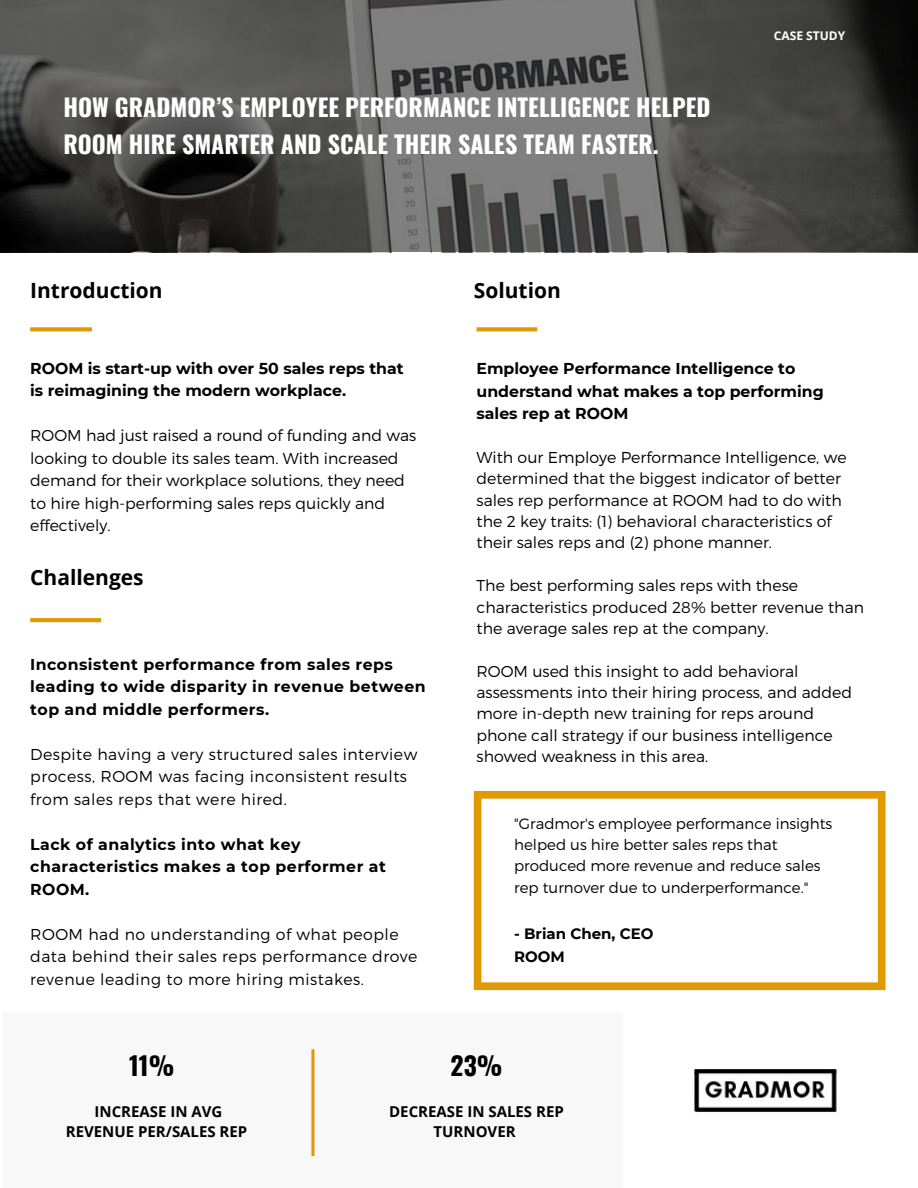
<style>
.page{position:relative;width:918px;height:1188px;background:#fff}
.page>*{position:absolute;margin:0;border:0;box-sizing:border-box;transform-origin:0 0}
.t1{font:700 25.5px "Oswald";color:#000}
.t2{font:700 24px/37.2px "Oswald";color:#fff}
.t3{font:700 21px "Open Sans";color:#000}
.t4{font:300 15.75px/21.3px "Montserrat";color:#000}
.t5{font:300 15.75px/22.5px "Montserrat";letter-spacing:.03em;color:#000}
.t6{font:700 15.75px/22.5px "Montserrat";letter-spacing:.03em;color:#000}
.t7{font:700 15.75px/22.5px "Montserrat";color:#000}
.t8{font:300 15px/21.3px "Montserrat";color:#000}
.t9{font:700 15px/20.2px "Open Sans";color:#000;text-align:center}
.t10{font:700 15px/23.7px "Montserrat";color:#000}
.t11{font:700 12px "Open Sans";color:#fff}
</style>
<div class="page">
<svg style="left:30px;top:327px;width:62px;height:4px"></svg>
<svg style="left:30px;top:618px;width:71px;height:4px"></svg>
<div style="left:2px;top:1012px;width:621px;height:176px;background:#f8f8f8"></div>
<svg style="left:0;top:0;width:918px;height:252px;background:#505050"></svg>
<svg style="left:311px;top:1049px;width:3px;height:107px"></svg>
<img style="left:695px;top:1069px;width:142px;height:44px">
<svg style="left:477px;top:327px;width:60px;height:4px"></svg>
<svg style="left:474px;top:791px;width:412px;height:199px"></svg>
<h2 class="t2" style="left:63px;top:87px;width:649px">HOW GRADMOR’S EMPLOYEE PERFORMANCE INTELLIGENCE HELPED<br>ROOM HIRE SMARTER AND SCALE THEIR SALES TEAM FASTER.</h2>
<h3 class="t3" style="left:30px;top:276px;width:134px">Introduction</h3>
<h3 class="t3" style="left:474px;top:276px;width:89px">Solution</h3>
<p class="t11" style="left:774px;top:27px;width:73px">CASE STUDY</p>
<p class="t7" style="left:30px;top:357px;width:375px">ROOM is start-up with over 50 sales reps that is reimagining the modern workplace.</p>
<p class="t4" style="left:30px;top:423px;width:388px;line-height:22.5px">ROOM had just raised a round of funding and was looking to double its sales team. With increased demand for their workplace solutions, they need to hire high-performing sales reps quickly and effectively.</p>
<h3 class="t3" style="left:30px;top:562px;width:115px">Challenges</h3>
<p class="t6" style="left:30px;top:653px;width:397px">Inconsistent performance from sales reps leading to wide disparity in revenue between top and middle performers.</p>
<p class="t5" style="left:30px;top:742px;width:389px">Despite having a very structured sales interview process, ROOM was facing inconsistent results from sales reps that were hired.</p>
<p class="t6" style="left:30px;top:833px;width:357px">Lack of analytics into what key characteristics makes a top performer at<br>ROOM.</p>
<p class="t5" style="left:30px;top:922px;width:389px">ROOM had no understanding of what people data behind their sales reps performance drove revenue leading to more hiring mistakes.</p>
<p class="t7" style="left:477px;top:357px;width:349px">Employee Performance Intelligence to understand what makes a top performing sales rep at ROOM</p>
<p class="t4" style="left:477px;top:446px;width:372px">With our Employe Performance Intelligence, we determined that the biggest indicator of better sales rep performance at ROOM had to do with the 2 key traits: (1) behavioral characteristics of their sales reps and (2) phone manner.</p>
<p class="t4" style="left:477px;top:574px;width:389px">The best performing sales reps with these characteristics produced 28% better revenue than the average sales rep at the company.</p>
<p class="t4" style="left:477px;top:660px;width:377px">ROOM used this insight to add behavioral assessments into their hiring process, and added more in-depth new training for reps around phone call strategy if our business intelligence showed weakness in this area.</p>
<p class="t8" style="left:514px;top:812px;width:320px">"Gradmor's employee performance insights helped us hire better sales reps that produced more revenue and reduce sales rep turnover due to underperformance."</p>
<p class="t10" style="left:514px;top:922px;width:141px">- Brian Chen, CEO<br>ROOM</p>
<h1 class="t1" style="left:129px;top:1045px;width:47px">11%</h1>
<h1 class="t1" style="left:451px;top:1045px;width:53px">23%</h1>
<p class="t9" style="left:66px;top:1101px;width:183px">INCREASE IN AVG<br>REVENUE PER/SALES REP</p>
<p class="t9" style="left:389px;top:1101px;width:176px">DECREASE IN SALES REP<br>TURNOVER</p>
</div>
